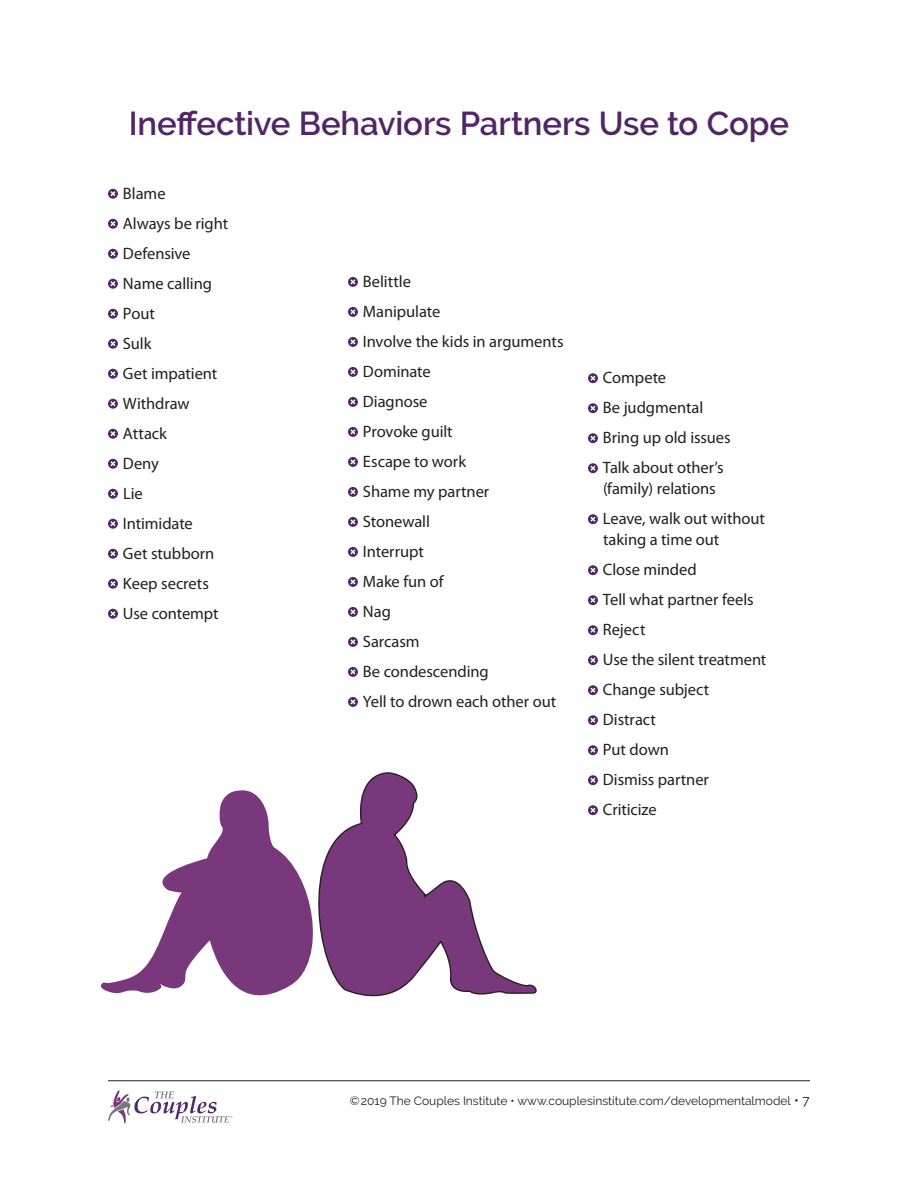
<style>
.page{position:relative;width:918px;height:1188px;background:#fff}
.page>*{position:absolute;margin:0;border:0;box-sizing:border-box;transform-origin:0 0}
.t1{font:600 33px "Raleway";letter-spacing:-.005em;color:#522666}
.t2{font:16.5px/30px "Myriad Pro";letter-spacing:-.005em;color:#221f1f}
.t3{font:12px "Raleway";color:#221f1f}
.s1{font-size:13.5px}
</style>
<div class="page">
<hr style="left:108px;top:1080px;width:702px;height:1px;background:#221f1f">
<svg style="left:108px;top:1090px;width:125px;height:33px"></svg>
<svg style="left:108px;top:189px;width:10px;height:10px"></svg>
<svg style="left:108px;top:219px;width:10px;height:10px"></svg>
<svg style="left:108px;top:249px;width:10px;height:10px"></svg>
<svg style="left:108px;top:279px;width:10px;height:10px"></svg>
<svg style="left:108px;top:309px;width:10px;height:10px"></svg>
<svg style="left:108px;top:339px;width:10px;height:10px"></svg>
<svg style="left:108px;top:369px;width:10px;height:10px"></svg>
<svg style="left:108px;top:399px;width:10px;height:10px"></svg>
<svg style="left:108px;top:429px;width:10px;height:10px"></svg>
<svg style="left:108px;top:459px;width:10px;height:10px"></svg>
<svg style="left:108px;top:489px;width:10px;height:10px"></svg>
<svg style="left:108px;top:519px;width:10px;height:10px"></svg>
<svg style="left:108px;top:549px;width:10px;height:10px"></svg>
<svg style="left:108px;top:579px;width:10px;height:10px"></svg>
<svg style="left:108px;top:609px;width:10px;height:10px"></svg>
<svg style="left:348px;top:277px;width:10px;height:10px"></svg>
<svg style="left:348px;top:307px;width:10px;height:10px"></svg>
<svg style="left:348px;top:337px;width:10px;height:10px"></svg>
<svg style="left:348px;top:367px;width:10px;height:10px"></svg>
<svg style="left:348px;top:397px;width:10px;height:10px"></svg>
<svg style="left:348px;top:427px;width:10px;height:10px"></svg>
<svg style="left:348px;top:457px;width:10px;height:10px"></svg>
<svg style="left:348px;top:487px;width:10px;height:10px"></svg>
<svg style="left:348px;top:517px;width:10px;height:10px"></svg>
<svg style="left:348px;top:547px;width:10px;height:10px"></svg>
<svg style="left:348px;top:577px;width:10px;height:10px"></svg>
<svg style="left:348px;top:607px;width:10px;height:10px"></svg>
<svg style="left:348px;top:637px;width:10px;height:10px"></svg>
<svg style="left:348px;top:667px;width:10px;height:10px"></svg>
<svg style="left:348px;top:697px;width:10px;height:10px"></svg>
<svg style="left:588px;top:373px;width:10px;height:10px"></svg>
<svg style="left:588px;top:403px;width:10px;height:10px"></svg>
<svg style="left:588px;top:433px;width:10px;height:10px"></svg>
<svg style="left:588px;top:463px;width:10px;height:10px"></svg>
<svg style="left:588px;top:514px;width:10px;height:10px"></svg>
<svg style="left:588px;top:565px;width:10px;height:10px"></svg>
<svg style="left:588px;top:595px;width:10px;height:10px"></svg>
<svg style="left:588px;top:625px;width:10px;height:10px"></svg>
<svg style="left:588px;top:655px;width:10px;height:10px"></svg>
<svg style="left:588px;top:685px;width:10px;height:10px"></svg>
<svg style="left:588px;top:715px;width:10px;height:10px"></svg>
<svg style="left:588px;top:745px;width:10px;height:10px"></svg>
<svg style="left:588px;top:775px;width:10px;height:10px"></svg>
<svg style="left:588px;top:805px;width:10px;height:10px"></svg>
<svg style="left:328px;top:772px;width:209px;height:225px"></svg>
<svg style="left:100px;top:790px;width:228px;height:206px"></svg>
<h1 class="t1" style="left:129px;top:104px;width:662px">Ineffective Behaviors Partners Use to Cope</h1>
<p class="t2" style="left:123px;top:180px;width:107px">Blame<br>Always be right<br>Defensive<br>Name calling<br>Pout<br>Sulk<br>Get impatient<br>Withdraw<br>Attack<br>Deny<br>Lie<br>Intimidate<br>Get stubborn<br>Keep secrets<br>Use contempt</p>
<p class="t2" style="left:363px;top:268px;width:202px">Belittle<br>Manipulate<br>Involve the kids in arguments<br>Dominate<br>Diagnose<br>Provoke guilt<br>Escape to work<br>Shame my partner<br>Stonewall<br>Interrupt<br>Make fun of<br>Nag<br>Sarcasm<br>Be condescending<br>Yell to drown each other out</p>
<p class="t2" style="left:603px;top:364px;width:129px">Compete<br>Be judgmental<br>Bring up old issues<br>Talk about other’s</p>
<p class="t2" style="left:603px;top:475px;width:163px">(family) relations<br>Leave, walk out without</p>
<p class="t2" style="left:603px;top:526px;width:165px">taking a time out<br>Close minded<br>Tell what partner feels<br>Reject<br>Use the silent treatment<br>Change subject<br>Distract<br>Put down<br>Dismiss partner<br>Criticize</p>
<p class="t3" style="left:350px;top:1096px;width:461px">©2019 The Couples Institute • www.couplesinstitute.com/developmentalmodel <span class="s1">• 7</span></p>
</div>
